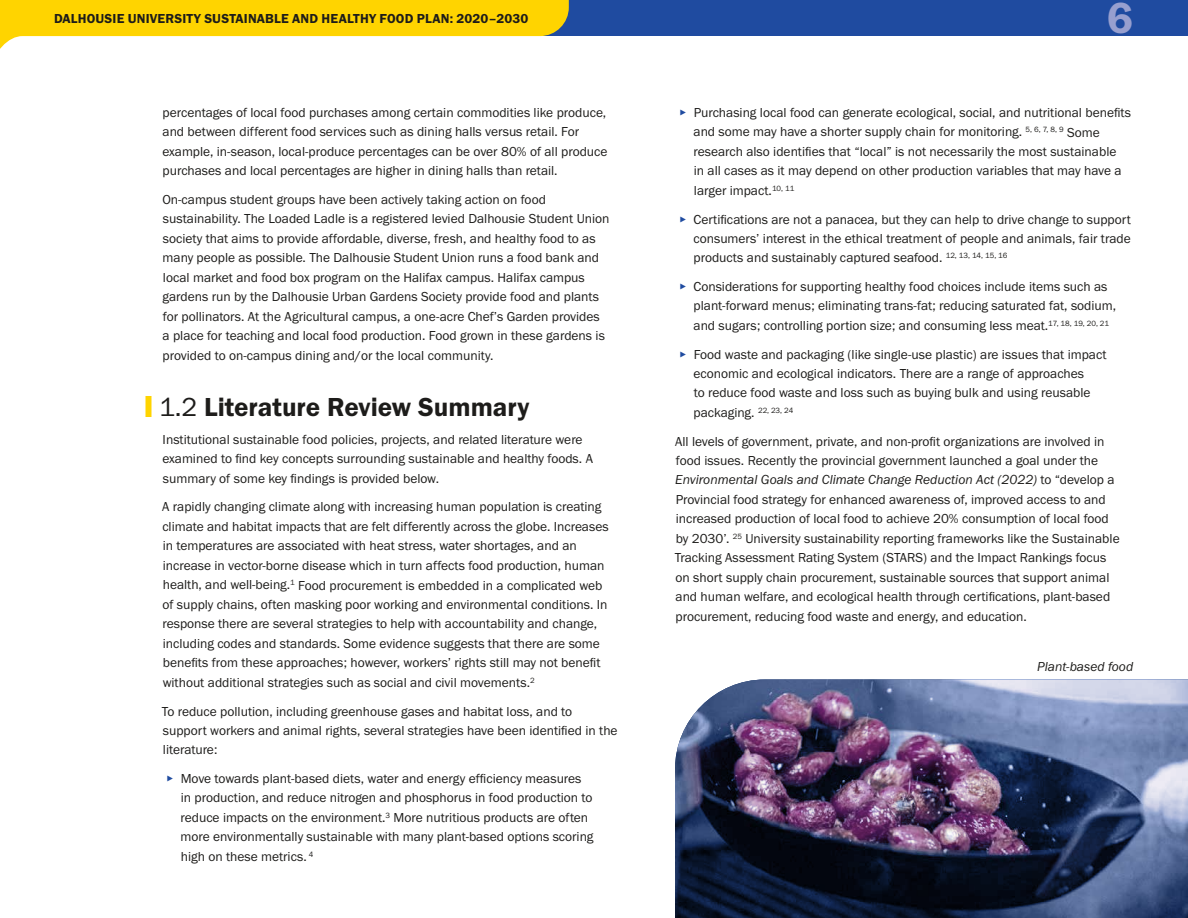
<style>
.page{position:relative;width:1188px;height:918px;background:#fff}
.page>*{position:absolute;margin:0;border:0;box-sizing:border-box;transform-origin:0 0}
.t1{font:45px "Franklin Gothic URW Dem";color:#979fcf}
.t2{font:27px "Franklin Gothic URW Dem";color:#1d1c1a}
.t3{font:13.5px/19.5px "Franklin Gothic URW Boo";color:#1d1c1a}
.t4{font:13.5px "Franklin Gothic URW Boo Ita";color:#1d1c1a}
.t5{font:13.5px "Franklin Gothic URW Dem";letter-spacing:.01em;color:#1d1c1a}
.s1{font-family:"Franklin Gothic URW Boo"}
.s2{font-family:"Franklin Gothic URW Dem";color:#1f4ba0}
</style>
<div class="page">
<div style="left:0;top:0;width:1188px;height:36px;background:#1f4ba0"></div>
<svg style="left:0;top:0;width:569px;height:49px"></svg>
<div style="left:146px;top:396px;width:6px;height:21px;background:#ffd400"></div>
<img style="left:675px;top:680px;width:513px;height:238px">
<p class="t5" style="left:54px;top:10px;width:476px">DALHOUSIE UNIVERSITY SUSTAINABLE AND HEALTHY FOOD PLAN: 2020–2030</p>
<h1 class="t1" style="left:1107px;top:-10px;width:28px">6</h1>
<p class="t3" style="left:162px;top:103px;width:447px">percentages of local food purchases among certain commodities like produce, and between different food services such as dining halls versus retail. For example, in-season, local-produce percentages can be over 80% of all produce purchases and local percentages are higher in dining halls than retail.</p>
<p class="t3" style="left:162px;top:189px;width:449px">On-campus student groups have been actively taking action on food sustainability. The Loaded Ladle is a registered levied Dalhousie Student Union society that aims to provide affordable, diverse, fresh, and healthy food to as many people as possible. The Dalhousie Student Union runs a food bank and local market and food box program on the Halifax campus. Halifax campus gardens run by the Dalhousie Urban Gardens Society provide food and plants for pollinators. At the Agricultural campus, a one-acre Chef’s Garden provides a place for teaching and local food production. Food grown in these gardens is provided to on-campus dining and/or the local community.</p>
<h2 class="t2" style="left:159px;top:390px;width:372px"><span class="s1">1.2</span> Literature Review Summary</h2>
<p class="t3" style="left:162px;top:430px;width:432px">Institutional sustainable food policies, projects, and related literature were examined to find key concepts surrounding sustainable and healthy foods. A summary of some key findings is provided below.</p>
<p class="t3" style="left:162px;top:497px;width:448px">A rapidly changing climate along with increasing human population is creating climate and habitat impacts that are felt differently across the globe. Increases in temperatures are associated with heat stress, water shortages, and an increase in vector-borne disease which in turn affects food production, human health, and well-being.<sup>1</sup> Food procurement is embedded in a complicated web of supply chains, often masking poor working and environmental conditions. In response there are several strategies to help with accountability and change, including codes and standards. Some evidence suggests that there are some benefits from these approaches; however, workers’ rights still may not benefit without additional strategies such as social and civil movements.<sup>2</sup></p>
<p class="t3" style="left:162px;top:701px;width:457px">To reduce pollution, including greenhouse gases and habitat loss, and to support workers and animal rights, several strategies have been identified in the literature:</p>
<p class="t3" style="left:181px;top:768px;width:414px;text-indent:-14px"><span class="s2">▸</span> Move towards plant-based diets, water and energy efficiency measures in production, and reduce nitrogen and phosphorus in food production to reduce impacts on the environment.<sup>3</sup> More nutritious products are often more environmentally sustainable with many plant-based options scoring high on these metrics. <sup>4</sup></p>
<p class="t3" style="left:694px;top:103px;width:439px;text-indent:-14px"><span class="s2">▸</span> Purchasing local food can generate ecological, social, and nutritional benefits and some may have a shorter supply chain for monitoring. <sup>5,</sup> <sup>6,</sup> <sup>7,</sup> <sup>8,</sup> <sup>9</sup> Some research also identifies that “local” is not necessarily the most sustainable<br>in all cases as it may depend on other production variables that may have a larger impact.<sup>10,</sup> <sup>11</sup></p>
<p class="t3" style="left:693px;top:209px;width:439px;text-align:justify;text-indent:-14px"><span class="s2">▸</span> Certifications are not a panacea, but they can help to drive change to support consumers’ interest in the ethical treatment of people and animals, fair trade products and sustainably captured seafood. <sup>12,</sup> <sup>13,</sup> <sup>14,</sup> <sup>15,</sup> <sup>16</sup></p>
<p class="t3" style="left:694px;top:277px;width:424px;text-indent:-14px"><span class="s2">▸</span> Considerations for supporting healthy food choices include items such as plant-forward menus; eliminating trans-fat; reducing saturated fat, sodium, and sugars; controlling portion size; and consuming less meat.<sup>17,</sup> <sup>18,</sup> <sup>19,</sup> <sup>20,</sup> <sup>21</sup></p>
<p class="t3" style="left:693px;top:344px;width:415px;text-indent:-14px"><span class="s2">▸</span> Food waste and packaging (like single-use plastic) are issues that impact economic and ecological indicators. There are a range of approaches<br>to reduce food waste and loss such as buying bulk and using reusable packaging. <sup>22,</sup> <sup>23,</sup> <sup>24</sup></p>
<p class="t3" style="left:675px;top:431px;width:431px">All levels of government, private, and non-profit organizations are involved in food issues. Recently the provincial government launched a goal under the</p>
<p class="t4" style="left:675px;top:472px;width:441px">Environmental Goals and Climate Change Reduction Act (2022) <span class="s1">to “develop a</span></p>
<p class="t3" style="left:675px;top:489px;width:446px">Provincial food strategy for enhanced awareness of, improved access to and increased production of local food to achieve 20% consumption of local food by 2030’. <sup>25</sup> University sustainability reporting frameworks like the Sustainable Tracking Assessment Rating System (STARS) and the Impact Rankings focus on short supply chain procurement, sustainable sources that support animal and human welfare, and ecological health through certifications, plant-based procurement, reducing food waste and energy, and education.</p>
<p class="t4" style="left:1037px;top:658px;width:97px">Plant-based food</p>
</div>
